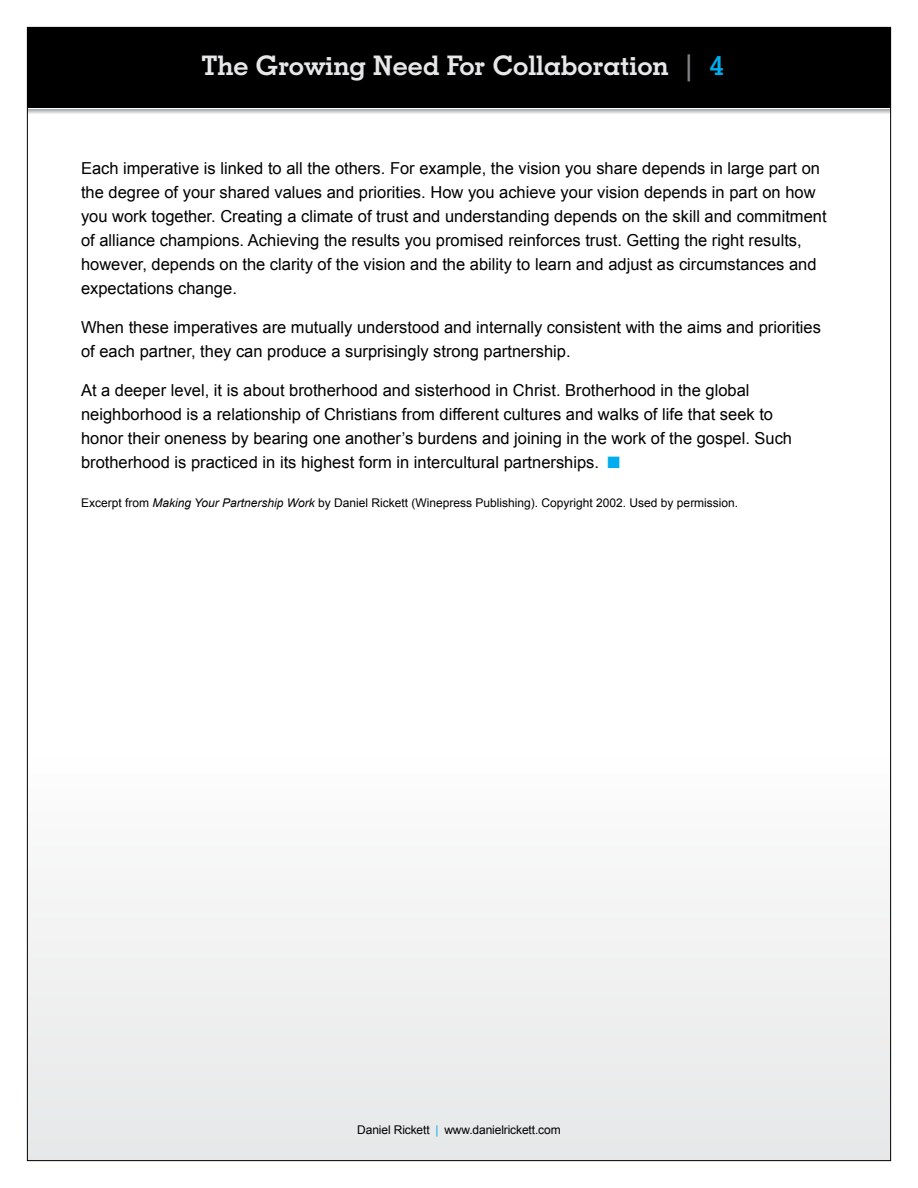
<style>
.page{position:relative;width:918px;height:1188px;background:#fff}
.page>*{position:absolute;margin:0;border:0;box-sizing:border-box;transform-origin:0 0}
.t1{font:700 27px "Geometric Slab 703 BT";color:#e6e7e8}
.t2{font:16.5px/24px "Arial";color:#000}
.t3{font:12px "Arial";color:#000}
.s1{color:#808285}
.s2{color:#00aeef}
.s3{font-style:italic}
</style>
<div class="page">
<div style="left:27px;top:735px;width:864px;height:426px;background:#f2f2f3"></div>
<svg style="left:29px;top:110px;width:860px;height:4px;background:#d2d4d5"></svg>
<div style="left:27px;top:27px;width:864px;height:81px;background:#000"></div>
<h1 class="t1" style="left:201px;top:49px;width:524px">The Growing Need For Collaboration <span class="s1">|</span> <span class="s2">4</span></h1>
<p class="t2" style="left:81px;top:156px;width:747px">Each imperative is linked to all the others. For example, the vision you share depends in large part on the degree of your shared values and priorities. How you achieve your vision depends in part on how you work together. Creating a climate of trust and understanding depends on the skill and commitment of alliance champions. Achieving the results you promised reinforces trust. Getting the right results, however, depends on the clarity of the vision and the ability to learn and adjust as circumstances and expectations change.</p>
<p class="t2" style="left:81px;top:315px;width:742px">When these imperatives are mutually understood and internally consistent with the aims and priorities of each partner, they can produce a surprisingly strong partnership.</p>
<p class="t2" style="left:81px;top:378px;width:713px">At a deeper level, it is about brotherhood and sisterhood in Christ. Brotherhood in the global neighborhood is a relationship of Christians from different cultures and walks of life that seek to honor their oneness by bearing one another’s burdens and joining in the work of the gospel. Such brotherhood is practiced in its highest form in intercultural partnerships. <span class="s2">■</span></p>
<p class="t3" style="left:81px;top:496px;width:659px">Excerpt from <span class="s3">Making Your Partnership Work</span> by Daniel Rickett (Winepress Publishing). Copyright 2002. Used by permission.</p>
<p class="t3" style="left:357px;top:1123px;width:205px">Daniel Rickett <span class="s2">|</span> www.danielrickett.com</p>
</div>
